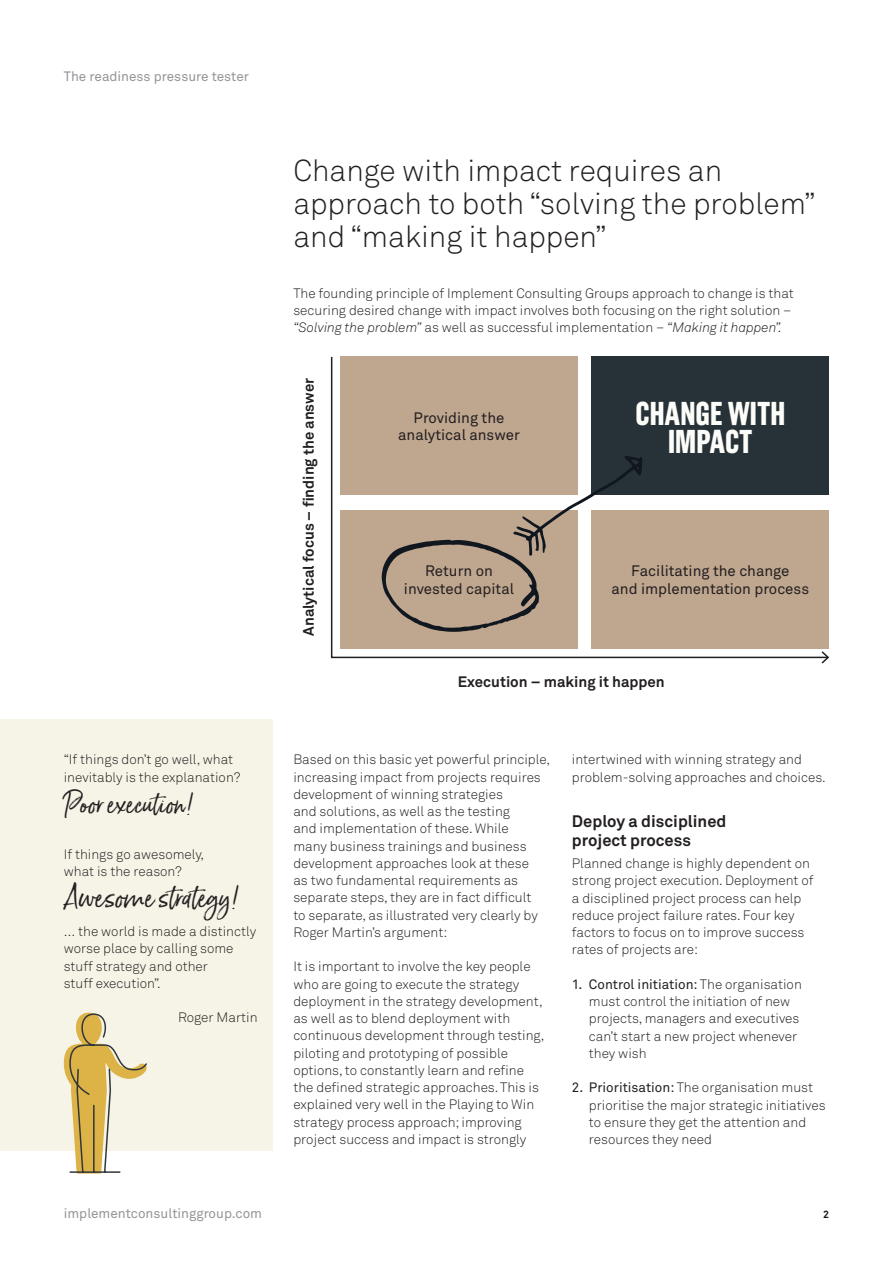
<style>
.page{position:relative;width:893px;height:1263px;background:#fff}
.page>*{position:absolute;margin:0;border:0;box-sizing:border-box;transform-origin:0 0}
.t1{font:700 33px/28.5px "Grotzec Cond";color:#fcfcf8;text-align:center}
.t2{font:30px/33px "Akkurat Light Pro";color:#231f20}
.t3{font:27px "Born Ready";color:#231f20}
.t4{font:25.5px "Born Ready";color:#231f20}
.t5{font:700 16.5px/19.5px "Akkurat Pro";color:#231f20}
.t6{font:15px/17.2px "Akkurat Pro";color:#231f20;text-align:center}
.t7{font:700 15px "Akkurat Pro";color:#231f20}
.t8{font:13.5px/17.2px "Akkurat Light Pro";color:#231f20}
.t9{font:13.5px "Akkurat Pro";color:#939598}
.t10{font:13.5px "Akkurat Pro";color:#231f20}
.t11{font:700 10.5px "Akkurat Pro";color:#11171e}
.s1{font-size:27px}
.s2{font-style:italic}
.s3{font-family:"Akkurat Light Pro"}
.s4{font-family:"Akkurat Pro"}
</style>
<div class="page">
<div style="left:0;top:719px;width:272px;height:432px;background:#f6f4e7"></div>
<svg style="left:64px;top:1013px;width:83px;height:161px"></svg>
<svg style="left:330px;top:356px;width:499px;height:303px;background:#978c80"></svg>
<svg style="left:820px;top:650px;width:9px;height:14px"></svg>
<svg style="left:381px;top:456px;width:261px;height:176px;background:#b7a493"></svg>
<p class="t9" style="left:64px;top:68px;width:187px">The readiness pressure tester</p>
<p class="t8" style="left:64px;top:751px;width:178px">“If things don’t go well, what inevitably is the explanation?</p>
<h3 class="t4" style="left:64px;top:788px;width:132px"><span class="s1">P</span>oor execution!</h3>
<p class="t8" style="left:64px;top:846px;width:142px">If things go awesomely, what is the reason?</p>
<h3 class="t3" style="left:64px;top:881px;width:177px">Awesome strategy!</h3>
<p class="t8" style="left:64px;top:923px;width:194px">… the world is made a distinctly worse place by calling some stuff strategy and other<br>stuff execution”.</p>
<p class="t8" style="left:178px;top:1009px;width:81px">Roger Martin</p>
<h2 class="t2" style="left:293px;top:154px;width:523px">Change with impact requires an approach to both “solving the problem” and “making it happen”</h2>
<p class="t8" style="left:293px;top:285px;width:502px">The founding principle of Implement Consulting Groups approach to change is that securing desired change with impact involves both focusing on the right solution – <span class="s2">“Solving the problem”</span> as well as successful implementation – <span class="s2">“Making it happen”.</span></p>
<p class="t7" style="left:299px;top:636px;width:259px;rotate:-90deg">Analytical focus – finding the answer</p>
<p class="t6" style="left:398px;top:410px;width:123px">Providing the analytical answer</p>
<p class="t6" style="left:404px;top:563px;width:112px">Return on invested capital</p>
<h1 class="t1" style="left:635px;top:398px;width:151px">CHANGE WITH<br>IMPACT</h1>
<p class="t6" style="left:611px;top:563px;width:199px">Facilitating the change<br>and implementation process</p>
<p class="t7" style="left:458px;top:672px;width:208px">Execution – making it happen</p>
<p class="t8" style="left:293px;top:751px;width:258px">Based on this basic yet powerful principle, increasing impact from projects requires development of winning strategies<br>and solutions, as well as the testing<br>and implementation of these. While<br>many business trainings and business development approaches look at these<br>as two fundamental requirements as separate steps, they are in fact difficult<br>to separate, as illustrated very clearly by Roger Martin’s argument:</p>
<p class="t8" style="left:293px;top:958px;width:253px">It is important to involve the key people who are going to execute the strategy deployment in the strategy development, as well as to blend deployment with continuous development through testing, piloting and prototyping of possible options, to constantly learn and refine the defined strategic approaches. This is explained very well in the Playing to Win strategy process approach; improving project success and impact is strongly</p>
<p class="t8" style="left:572px;top:751px;width:255px">intertwined with winning strategy and problem-solving approaches and choices.</p>
<p class="t5" style="left:572px;top:811px;width:156px">Deploy a disciplined project process</p>
<p class="t8" style="left:572px;top:855px;width:243px">Planned change is highly dependent on strong project execution. Deployment of a disciplined project process can help reduce project failure rates. Four key factors to focus on to improve success rates of projects are:</p>
<p class="t10" style="left:572px;top:976px;width:231px">1. Control initiation: <span class="s3">The organisation</span></p>
<p class="t8" style="left:589px;top:993px;width:212px">must control the initiation of new projects, managers and executives can’t start a new project whenever they wish</p>
<p class="t8" style="left:589px;top:1079px;width:238px;text-indent:-17px"><span class="s4">2. Prioritisation:</span> The organisation must prioritise the major strategic initiatives to ensure they get the attention and resources they need</p>
<p class="t9" style="left:64px;top:1206px;width:200px">implementconsultinggroup.com</p>
<p class="t11" style="left:823px;top:1208px;width:7px">2</p>
</div>
